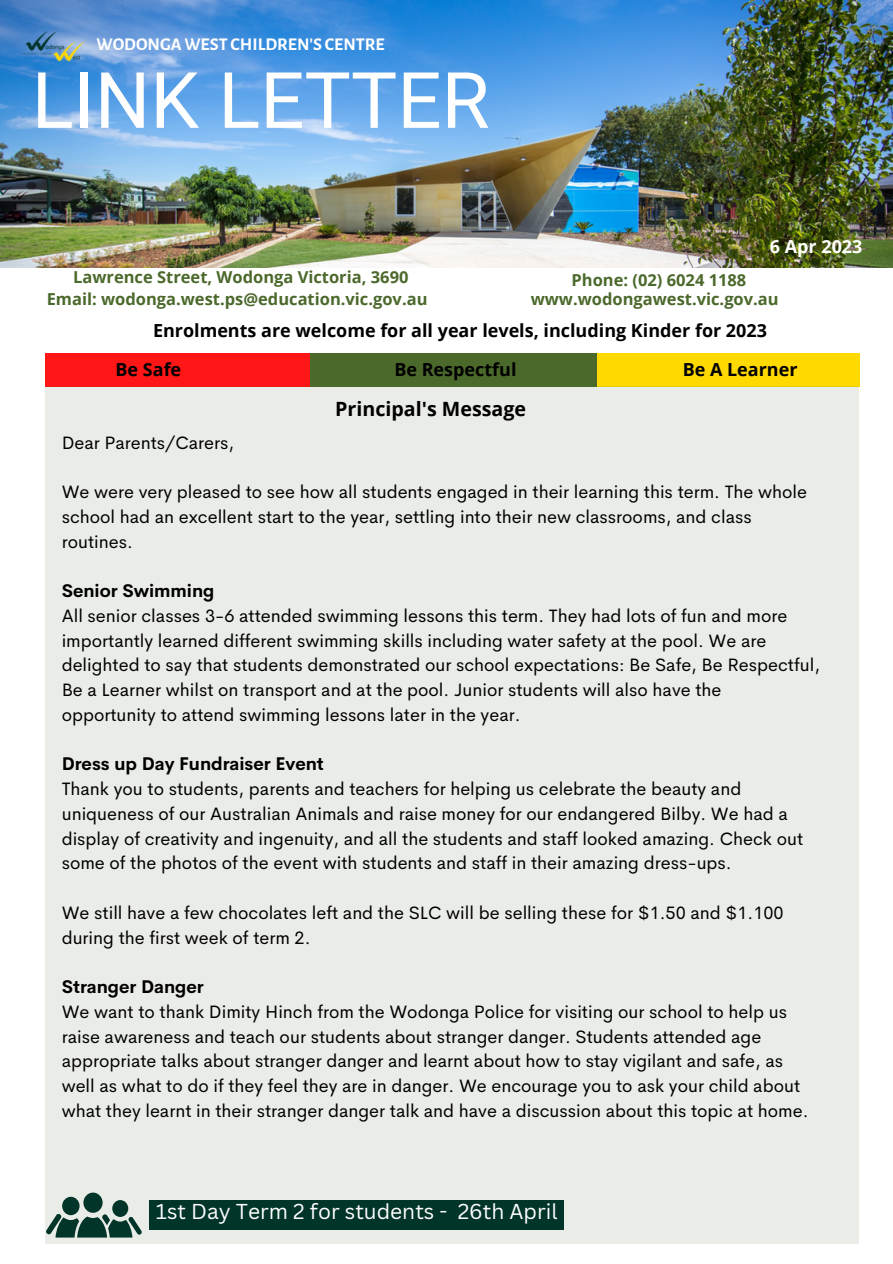
<style>
.page{position:relative;width:893px;height:1264px;background:#fff}
.page>*{position:absolute;margin:0;border:0;box-sizing:border-box;transform-origin:0 0}
.t1{font:77.85px "Roboto";color:#fff}
.t2{font:21px "Canva Sans";color:#fff}
.t3{font:700 19.65px "Open Sans";color:#000}
.t4{font:18px/24.8px "Cerebri Sans";color:#000}
.t5{font:700 18px "Open Sans";color:#000}
.t6{font:700 18px "Cerebri Sans";color:#000}
.t7{font:700 18px "Alegreya Sans";color:#fff}
.t8{font:700 18px "Open Sans";color:#fff}
.t9{font:700 16.5px "Open Sans";color:#4c692c}
</style>
<div class="page">
<img style="left:0;top:0;width:892px;height:268px">
<img style="left:17px;top:26px;width:72px;height:39px">
<div style="left:45px;top:353px;width:265px;height:33px;background:#ff1616"></div>
<div style="left:310px;top:353px;width:287px;height:33px;background:#4c692c"></div>
<div style="left:597px;top:353px;width:262px;height:33px;background:#ffd900"></div>
<div style="left:45px;top:386px;width:813px;height:857px;background:#eaede7"></div>
<div style="left:149px;top:1200px;width:414px;height:29px;background:#02352a"></div>
<div style="left:83px;top:1192px;width:20px;height:20px;background:#02352a;border-radius:50%"></div>
<div style="left:112px;top:1199px;width:16px;height:17px;background:#02352a;border-radius:50%"></div>
<div style="left:62px;top:1196px;width:18px;height:19px;background:#02352a;border-radius:50%"></div>
<svg style="left:46px;top:1212px;width:96px;height:25px"></svg>
<p class="t7" style="left:96px;top:36px;width:290px">WODONGA WEST CHILDREN'S CENTRE</p>
<h1 class="t1" style="left:32px;top:56px;width:459px">LINK LETTER</h1>
<p class="t9" style="left:73px;top:265px;width:337px">Lawrence Street, Wodonga Victoria, 3690</p>
<p class="t9" style="left:571px;top:268px;width:176px">Phone: (02) 6024 1188</p>
<p class="t8" style="left:769px;top:234px;width:94px">6 Apr 2023</p>
<p class="t9" style="left:47px;top:288px;width:382px">Email: wodonga.west.ps@education.vic.gov.au</p>
<p class="t5" style="left:153px;top:318px;width:615px">Enrolments are welcome for all year levels, including Kinder for 2023</p>
<p class="t9" style="left:530px;top:288px;width:249px">www.wodongawest.vic.gov.au</p>
<p class="t5" style="left:115px;top:357px;width:67px">Be Safe</p>
<p class="t5" style="left:394px;top:357px;width:124px">Be Respectful</p>
<p class="t5" style="left:682px;top:357px;width:116px">Be A Learner</p>
<p class="t3" style="left:335px;top:395px;width:192px">Principal's Message</p>
<p class="t4" style="left:62px;top:430px;width:174px">Dear Parents/Carers,</p>
<p class="t4" style="left:62px;top:479px;width:746px">We were very pleased to see how all students engaged in their learning this term. The whole school had an excellent start to the year, settling into their new classrooms, and class routines.</p>
<p class="t6" style="left:62px;top:579px;width:154px">Senior Swimming</p>
<p class="t4" style="left:62px;top:603px;width:759px">All senior classes 3-6 attended swimming lessons this term. They had lots of fun and more importantly learned different swimming skills including water safety at the pool. We are delighted to say that students demonstrated our school expectations: Be Safe, Be Respectful, Be a Learner whilst on transport and at the pool. Junior students will also have the opportunity to attend swimming lessons later in the year.</p>
<p class="t6" style="left:62px;top:752px;width:264px">Dress up Day Fundraiser Event</p>
<p class="t4" style="left:62px;top:776px;width:743px">Thank you to students, parents and teachers for helping us celebrate the beauty and uniqueness of our Australian Animals and raise money for our endangered Bilby. We had a display of creativity and ingenuity, and all the students and staff looked amazing. Check out some of the photos of the event with students and staff in their amazing dress-ups.</p>
<p class="t4" style="left:62px;top:900px;width:723px">We still have a few chocolates left and the SLC will be selling these for $1.50 and $1.100 during the first week of term 2.</p>
<p class="t6" style="left:62px;top:975px;width:143px">Stranger Danger</p>
<p class="t4" style="left:62px;top:999px;width:748px">We want to thank Dimity Hinch from the Wodonga Police for visiting our school to help us raise awareness and teach our students about stranger danger. Students attended age appropriate talks about stranger danger and learnt about how to stay vigilant and safe, as well as what to do if they feel they are in danger. We encourage you to ask your child about what they learnt in their stranger danger talk and have a discussion about this topic at home.</p>
<p class="t2" style="left:156px;top:1196px;width:403px">1st Day Term 2 for students - 26th April</p>
</div>
